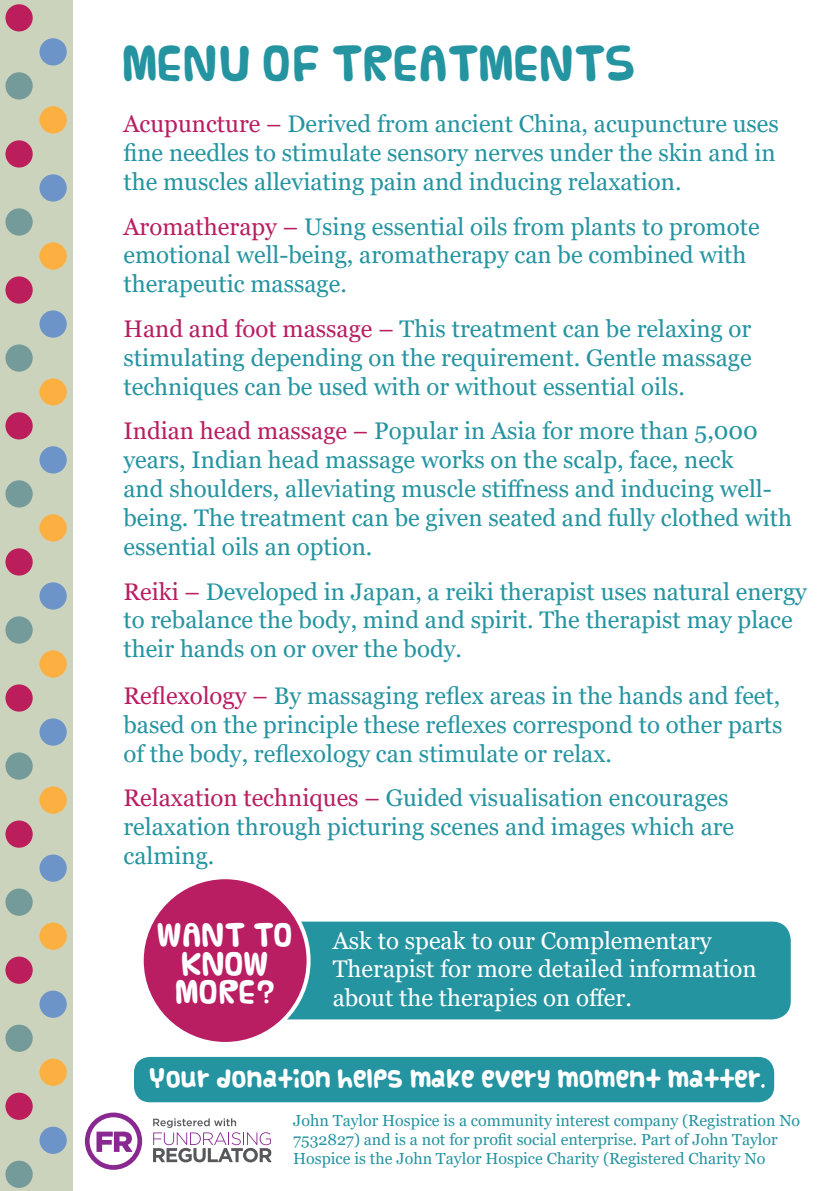
<style>
.page{position:relative;width:840px;height:1191px;background:#fff}
.page>*{position:absolute;margin:0;border:0;box-sizing:border-box;transform-origin:0 0}
.t1{font:36px "Vanilla";color:#2594a1}
.t2{font:24px/28.8px "Georgia";color:#2594a1}
.t3{font:24px/28.8px "Georgia";color:#fff}
.t4{font:24px/28.8px "Vanilla";color:#fff;text-align:center}
.t5{font:20px "Vanilla";color:#fff}
.t6{font:16px/19.2px "Georgia";color:#2594a1}
.s1{color:#b91e62}
</style>
<div class="page">
<svg style="left:0;top:0;width:72px;height:392px;background:#c1beae"></svg>
<svg style="left:0;top:392px;width:72px;height:799px;background:#c2bead"></svg>
<div style="left:218px;top:921px;width:572px;height:98px;background:#2594a1;border-radius:19px"></div>
<div style="left:142px;top:877px;width:166px;height:167px;background:#b91e62;border-radius:50%"></div>
<div style="left:140px;top:875px;width:170px;height:171px;border:4px solid #fff;border-radius:50%"></div>
<div style="left:134px;top:1057px;width:639px;height:45px;background:#2594a1;border-radius:16px"></div>
<svg style="left:85px;top:1112px;width:57px;height:57px"></svg>
<svg style="left:153px;top:1118px;width:118px;height:44px"></svg>
<p class="t1" style="left:122px;top:44px;width:514px">MENU OF TREATMENTS</p>
<p class="t2" style="left:123px;top:110px;width:656px"><span class="s1">Acupuncture –</span> Derived from ancient China, acupuncture uses fine needles to stimulate sensory nerves under the skin and in the muscles alleviating pain and inducing relaxation.</p>
<p class="t2" style="left:123px;top:212px;width:637px"><span class="s1">Aromatherapy –</span> Using essential oils from plants to promote emotional well-being, aromatherapy can be combined with therapeutic massage.</p>
<p class="t2" style="left:123px;top:315px;width:629px;text-align:justify"><span class="s1">Hand and foot massage –</span> This treatment can be relaxing or stimulating depending on the requirement. Gentle massage techniques can be used with or without essential oils.</p>
<p class="t2" style="left:123px;top:417px;width:669px"><span class="s1">Indian head massage –</span> Popular in Asia for more than 5,000 years, Indian head massage works on the scalp, face, neck<br>and shoulders, alleviating muscle stiffness and inducing well&shy;being. The treatment can be given seated and fully clothed with essential oils an option.</p>
<p class="t2" style="left:123px;top:577px;width:684px"><span class="s1">Reiki –</span> Developed in Japan, a reiki therapist uses natural energy to rebalance the body, mind and spirit. The therapist may place their hands on or over the body.</p>
<p class="t2" style="left:123px;top:682px;width:660px;text-align:justify"><span class="s1">Reflexology –</span> By massaging reflex areas in the hands and feet, based on the principle these reflexes correspond to other parts of the body, reflexology can stimulate or relax.</p>
<p class="t2" style="left:123px;top:784px;width:612px"><span class="s1">Relaxation techniques –</span> Guided visualisation encourages relaxation through picturing scenes and images which are calming.</p>
<p class="t4" style="left:157px;top:920px;width:137px">WANT TO<br>KNOW<br>MORE?</p>
<p class="t3" style="left:332px;top:926px;width:425px">Ask to speak to our Complementary<br>Therapist for more detailed information about the therapies on offer.</p>
<p class="t5" style="left:149px;top:1067px;width:617px">Your donation helps make every moment matter.</p>
<p class="t6" style="left:293px;top:1111px;width:508px">John Taylor Hospice is a community interest company (Registration No<br>7532827) and is a not for profit social enterprise. Part of John Taylor<br>Hospice is the John Taylor Hospice Charity (Registered Charity No</p>
</div>
